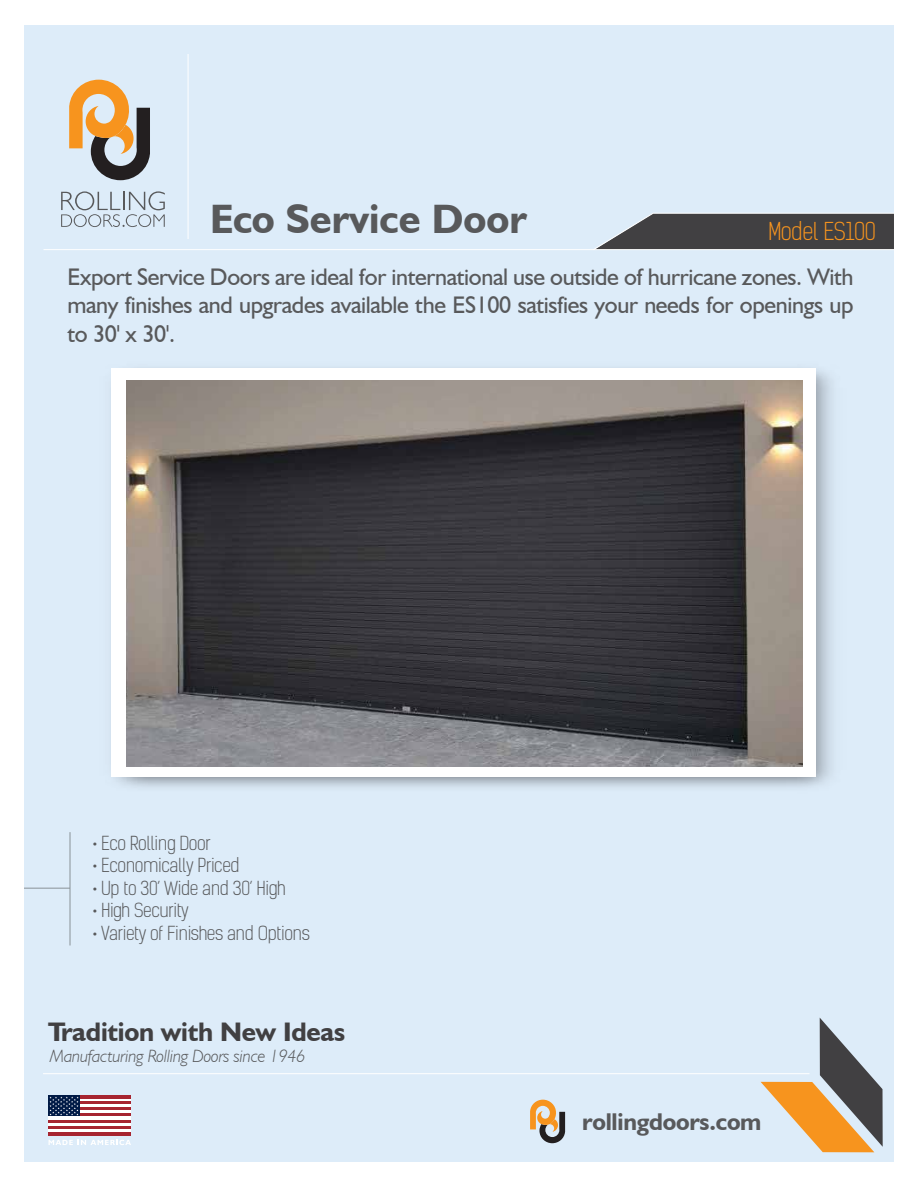
<style>
.page{position:relative;width:918px;height:1188px;background:#fff}
.page>*{position:absolute;margin:0;border:0;box-sizing:border-box;transform-origin:0 0}
.t1{font:700 41.1px "Humanist 521 BT";color:#58595b}
.t2{font:700 26.85px "Humanist 521 BT";letter-spacing:-.01em;color:#414042}
.t3{font:700 24.3px "Humanist 521 BT";letter-spacing:-.01em;color:#58595b}
.t4{font:24px/28.5px "Humanist 521 BT";letter-spacing:-.015em;color:#58595b;text-align:justify}
.t5{font:300 23.4px "Kelson Sans";letter-spacing:-.025em;color:#f7941e}
.t6{font:300 18.45px "Kelson Sans";letter-spacing:-.025em;color:#58595b}
.t7{font:italic 300 17.85px "Humanist 521 BT";letter-spacing:-.01em;color:#58595b}
</style>
<div class="page">
<div style="left:24px;top:26px;width:870px;height:1136px;background:#ddecf9"></div>
<svg style="left:761px;top:1018px;width:122px;height:134px"></svg>
<hr style="left:70px;top:832px;width:1px;height:113px;background:#899297">
<hr style="left:24px;top:888px;width:46px;height:1px;background:#899297">
<hr style="left:43px;top:1073px;width:767px;height:1px;background:#fff">
<svg style="left:49px;top:1140px;width:82px;height:5px"></svg>
<svg style="left:48px;top:1095px;width:33px;height:22px"></svg>
<hr style="left:81px;top:1098px;width:50px;height:3px;background:#fff">
<hr style="left:81px;top:1101px;width:50px;height:3px;background:#a62430">
<svg style="left:81px;top:1104px;width:50px;height:4px"></svg>
<hr style="left:81px;top:1108px;width:50px;height:3px;background:#a62430">
<hr style="left:81px;top:1111px;width:50px;height:3px;background:#fff">
<hr style="left:81px;top:1114px;width:50px;height:3px;background:#a62430">
<hr style="left:48px;top:1117px;width:83px;height:3px;background:#fff">
<hr style="left:48px;top:1120px;width:83px;height:3px;background:#a62430">
<hr style="left:48px;top:1123px;width:83px;height:3px;background:#fff">
<hr style="left:48px;top:1126px;width:83px;height:3px;background:#a62430">
<svg style="left:48px;top:1129px;width:83px;height:4px"></svg>
<hr style="left:81px;top:1095px;width:50px;height:3px;background:#a62430">
<hr style="left:48px;top:1133px;width:83px;height:3px;background:#a62430">
<svg style="left:50px;top:1097px;width:29px;height:18px"></svg>
<svg style="left:530px;top:1100px;width:35px;height:43px"></svg>
<hr style="left:188px;top:54px;width:1px;height:185px;background:#fff">
<svg style="left:594px;top:213px;width:300px;height:36px;background:#545558"></svg>
<hr style="left:43px;top:249px;width:852px;height:1px;background:#fff">
<img style="left:111px;top:368px;width:722px;height:419px">
<div style="left:111px;top:369px;width:705px;height:408px;background:#fff"></div>
<img style="left:126px;top:381px;width:677px;height:385px">
<svg style="left:69px;top:80px;width:81px;height:100px"></svg>
<svg style="left:61px;top:191px;width:104px;height:36px"></svg>
<h1 class="t1" style="left:210px;top:194px;width:318px">Eco Service Door</h1>
<p class="t5" style="left:768px;top:217px;width:109px">Model ES100</p>
<p class="t4" style="left:68px;top:262px;width:787px">Export Service Doors are ideal for international use outside of hurricane zones. With many finishes and upgrades available the ES100 satisfies your needs for openings up to 30' x 30'.</p>
<p class="t6" style="left:92px;top:832px;width:120px">• Eco Rolling Door</p>
<p class="t6" style="left:92px;top:854px;width:149px">• Economically Priced</p>
<p class="t6" style="left:92px;top:877px;width:195px">• Up to 30’ Wide and 30’ High</p>
<p class="t6" style="left:92px;top:899px;width:98px">• High Security</p>
<p class="t6" style="left:92px;top:922px;width:219px">• Variety of Finishes and Options</p>
<p class="t2" style="left:48px;top:1015px;width:298px">Tradition with New Ideas</p>
<p class="t7" style="left:50px;top:1045px;width:257px">Manufacturing Rolling Doors since 1946</p>
<p class="t3" style="left:582px;top:1106px;width:181px">rollingdoors.com</p>
</div>
